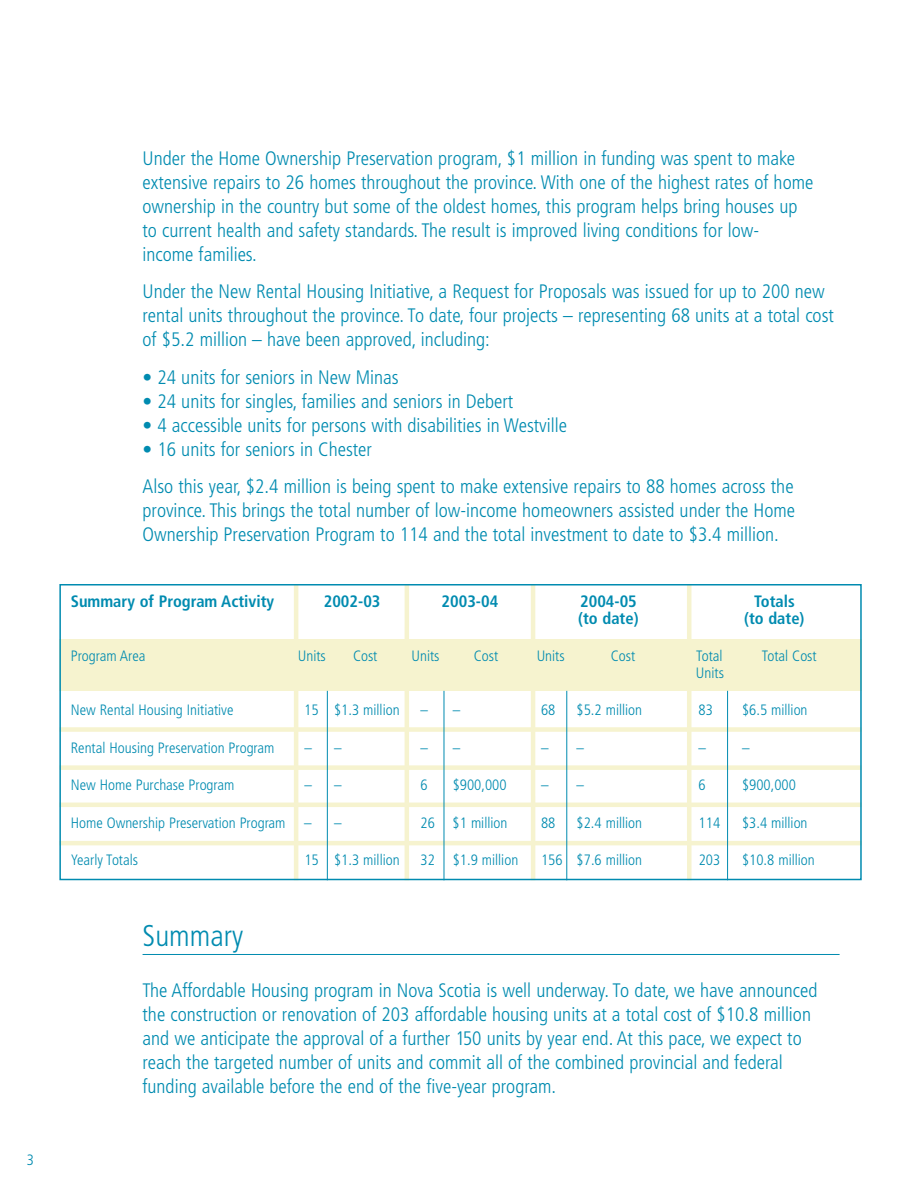
<style>
.page{position:relative;width:918px;height:1188px;background:#fff}
.page>*{position:absolute;margin:0;border:0;box-sizing:border-box;transform-origin:0 0}
.t1{font:300 condensed 30px "Frutiger";color:#008bb0}
.t2{font:300 condensed 19.5px/24px "Frutiger";color:#008bb0}
.t3{font:700 condensed 16.5px "Frutiger";color:#008bb0}
.t4{font:300 condensed 15px "Frutiger";color:#008bb0}
</style>
<div class="page">
<hr style="left:143px;top:954px;width:697px;height:1px;background:#008bb0">
<div style="left:59px;top:639px;width:803px;height:52px;background:#f6f3cf"></div>
<hr style="left:294px;top:584px;width:4px;height:296px;background:#f6f3cf">
<hr style="left:405px;top:585px;width:4px;height:295px;background:#f6f3cf">
<hr style="left:531px;top:585px;width:4px;height:295px;background:#f6f3cf">
<div style="left:687px;top:585px;width:5px;height:295px;background:#f6f3cf"></div>
<div style="left:59px;top:727px;width:803px;height:5px;background:#f6f3cf"></div>
<div style="left:59px;top:765px;width:803px;height:5px;background:#f6f3cf"></div>
<hr style="left:59px;top:803px;width:803px;height:4px;background:#f6f3cf">
<hr style="left:59px;top:841px;width:803px;height:4px;background:#f6f3cf">
<hr style="left:327px;top:691px;width:1px;height:189px;background:#008bb0">
<hr style="left:444px;top:691px;width:1px;height:189px;background:#008bb0">
<hr style="left:566px;top:691px;width:1px;height:189px;background:#008bb0">
<hr style="left:727px;top:691px;width:1px;height:189px;background:#008bb0">
<div style="left:59px;top:584px;width:803px;height:296px;border:2px solid #008bb0"></div>
<p class="t4" style="left:27px;top:1154px;width:9px">3</p>
<p class="t2" style="left:143px;top:147px;width:672px">Under the Home Ownership Preservation program, $1 million in funding was spent to make extensive repairs to 26 homes throughout the province. With one of the highest rates of home ownership in the country but some of the oldest homes, this program helps bring houses up to current health and safety standards. The result is improved living conditions for low&shy;income families.</p>
<p class="t2" style="left:143px;top:281px;width:693px">Under the New Rental Housing Initiative, a Request for Proposals was issued for up to 200 new rental units throughout the province. To date, four projects – representing 68 units at a total cost of $5.2 million – have been approved, including:</p>
<p class="t2" style="left:143px;top:366px;width:258px">• 24 units for seniors in New Minas</p>
<p class="t2" style="left:143px;top:390px;width:372px">• 24 units for singles, families and seniors in Debert</p>
<p class="t2" style="left:143px;top:414px;width:426px">• 4 accessible units for persons with disabilities in Westville</p>
<p class="t2" style="left:143px;top:432px;width:653px;line-height:37.5px">• 16 units for seniors in Chester<br>Also this year, $2.4 million is being spent to make extensive repairs to 88 homes across the</p>
<p class="t2" style="left:143px;top:500px;width:654px">province. This brings the total number of low-income homeowners assisted under the Home<br>Ownership Preservation Program to 114 and the total investment to date to $3.4 million.</p>
<p class="t3" style="left:71px;top:595px;width:205px">Summary of Program Activity</p>
<p class="t3" style="left:324px;top:595px;width:58px">2002-03</p>
<p class="t3" style="left:442px;top:595px;width:58px">2003-04</p>
<p class="t3" style="left:580px;top:595px;width:58px">2004-05</p>
<p class="t3" style="left:754px;top:595px;width:42px">Totals</p>
<p class="t3" style="left:578px;top:611px;width:62px">(to date)</p>
<p class="t3" style="left:744px;top:611px;width:62px">(to date)</p>
<p class="t4" style="left:71px;top:650px;width:76px">Program Area</p>
<p class="t4" style="left:298px;top:650px;width:30px">Units</p>
<p class="t4" style="left:353px;top:650px;width:26px">Cost</p>
<p class="t4" style="left:411px;top:650px;width:30px">Units</p>
<p class="t4" style="left:474px;top:650px;width:26px">Cost</p>
<p class="t4" style="left:537px;top:650px;width:30px">Units</p>
<p class="t4" style="left:611px;top:650px;width:26px">Cost</p>
<p class="t4" style="left:696px;top:650px;width:28px">Total</p>
<p class="t4" style="left:762px;top:650px;width:57px">Total Cost</p>
<p class="t4" style="left:696px;top:667px;width:30px">Units</p>
<p class="t4" style="left:71px;top:704px;width:164px">New Rental Housing Initiative</p>
<p class="t4" style="left:304px;top:704px;width:97px">15 $1.3 million</p>
<p class="t4" style="left:421px;top:704px;width:41px">– –</p>
<p class="t4" style="left:541px;top:704px;width:16px">68</p>
<p class="t4" style="left:577px;top:704px;width:67px">$5.2 million</p>
<p class="t4" style="left:699px;top:704px;width:16px">83</p>
<p class="t4" style="left:742px;top:704px;width:67px">$6.5 million</p>
<p class="t4" style="left:71px;top:742px;width:205px">Rental Housing Preservation Program</p>
<p class="t4" style="left:304px;top:742px;width:39px">– –</p>
<p class="t4" style="left:421px;top:742px;width:41px">– –</p>
<p class="t4" style="left:541px;top:742px;width:45px">– –</p>
<p class="t4" style="left:699px;top:742px;width:52px">– –</p>
<p class="t4" style="left:71px;top:779px;width:165px">New Home Purchase Program</p>
<p class="t4" style="left:304px;top:779px;width:39px">– –</p>
<p class="t4" style="left:421px;top:779px;width:9px">6</p>
<p class="t4" style="left:453px;top:779px;width:55px">$900,000</p>
<p class="t4" style="left:541px;top:779px;width:45px">– –</p>
<p class="t4" style="left:699px;top:779px;width:9px">6</p>
<p class="t4" style="left:742px;top:779px;width:55px">$900,000</p>
<p class="t4" style="left:71px;top:817px;width:216px">Home Ownership Preservation Program</p>
<p class="t4" style="left:304px;top:817px;width:39px">– –</p>
<p class="t4" style="left:421px;top:817px;width:88px">26 $1 million</p>
<p class="t4" style="left:541px;top:817px;width:16px">88</p>
<p class="t4" style="left:577px;top:817px;width:67px">$2.4 million</p>
<p class="t4" style="left:699px;top:817px;width:23px">114</p>
<p class="t4" style="left:742px;top:817px;width:67px">$3.4 million</p>
<p class="t4" style="left:71px;top:854px;width:69px">Yearly Totals</p>
<p class="t4" style="left:304px;top:854px;width:97px">15 $1.3 million</p>
<p class="t4" style="left:421px;top:854px;width:99px">32 $1.9 million</p>
<p class="t4" style="left:541px;top:854px;width:103px">156 $7.6 million</p>
<p class="t4" style="left:699px;top:854px;width:23px">203</p>
<p class="t4" style="left:742px;top:854px;width:74px">$10.8 million</p>
<h1 class="t1" style="left:143px;top:923px;width:102px">Summary</h1>
<p class="t2" style="left:143px;top:980px;width:676px">The Affordable Housing program in Nova Scotia is well underway. To date, we have announced the construction or renovation of 203 affordable housing units at a total cost of $10.8 million and we anticipate the approval of a further 150 units by year end. At this pace, we expect to reach the targeted number of units and commit all of the combined provincial and federal funding available before the end of the five-year program.</p>
</div>
